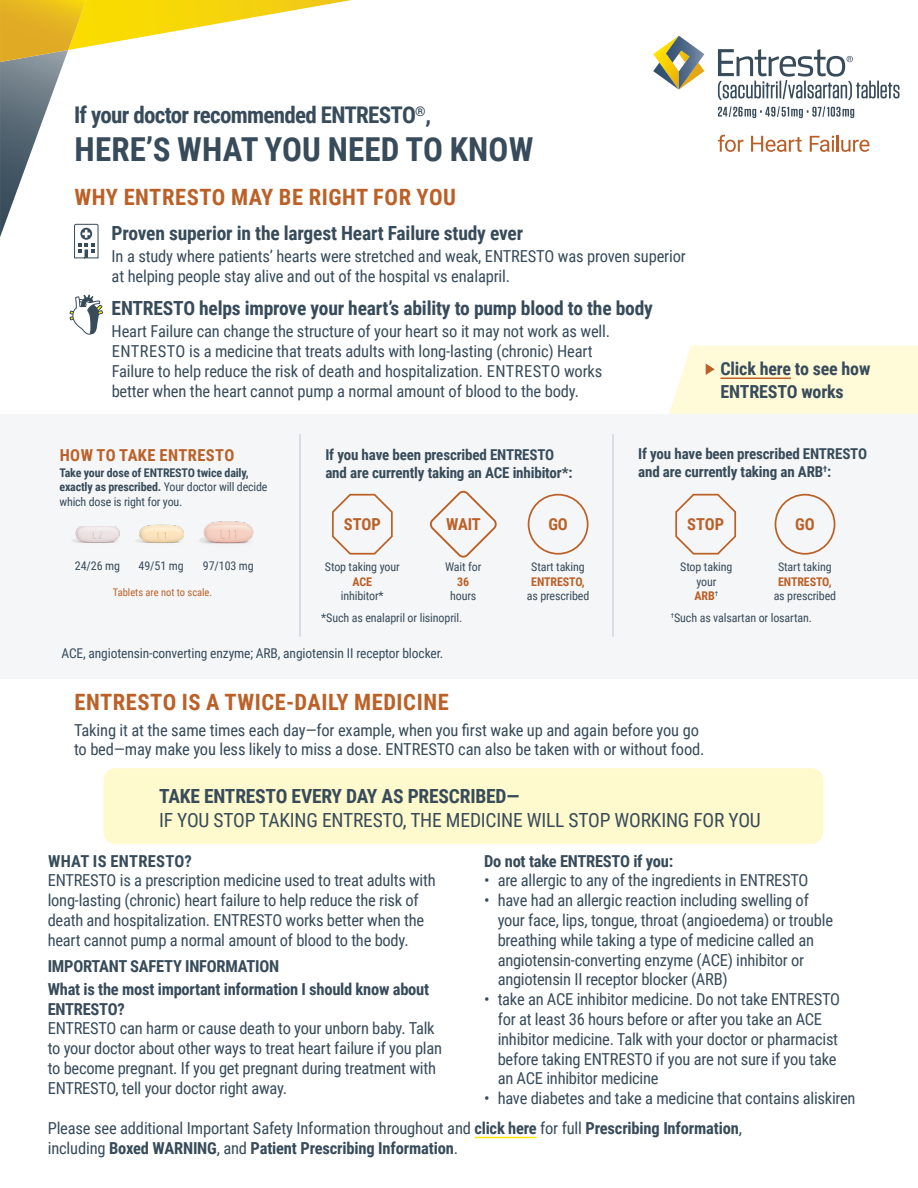
<style>
.page{position:relative;width:918px;height:1188px;background:#fff}
.page>*{position:absolute;margin:0;border:0;box-sizing:border-box;transform-origin:0 0}
.t1{font:700 33px "Roboto Condensed";letter-spacing:.005em;color:#374b5a}
.t2{font:700 22.95px "Roboto Condensed";letter-spacing:-.03em;color:#374b5a}
.t3{font:700 22.5px "Roboto Condensed";letter-spacing:.025em;color:#bb6128}
.t4{font:700 19.5px "Roboto Condensed";letter-spacing:-.01em;color:#374b5a}
.t5{font:19.5px "Roboto Condensed";letter-spacing:-.01em;color:#374b5a}
.t6{font:700 18px/22.5px "Roboto Condensed";letter-spacing:-.01em;color:#374b5a}
.t7{font:16.5px/19.8px "Roboto Condensed";letter-spacing:-.015em;color:#374b5a}
.t8{font:700 16.5px/23.1px "Roboto Condensed";letter-spacing:-.015em;color:#374b5a}
.t9{font:700 16.5px "Roboto Condensed";letter-spacing:.025em;color:#bb6128}
.t10{font:700 16.5px "Roboto Condensed";letter-spacing:.005em;color:#bb6128}
.t11{font:700 16.5px "Roboto Condensed";letter-spacing:.02em;color:#374b5a}
.t12{font:700 15px/18px "Roboto Condensed";letter-spacing:-.01em;color:#374b5a}
.t13{font:13.5px "Roboto Condensed";letter-spacing:-.01em;color:#374b5a}
.t14{font:12px/14.4px "Roboto Condensed";letter-spacing:-.01em;color:#374b5a;text-align:center}
.t15{font:700 12px/14.4px "Roboto Condensed";letter-spacing:-.015em;color:#374b5a}
.t16{font:700 12px "Roboto Condensed";letter-spacing:-.01em;color:#bb6128}
.t17{font:10.5px "Roboto Condensed";color:#bb6128}
.s1{font-weight:400}
.s2{font-weight:700;color:#bb6128}
.s3{font-weight:700}
</style>
<div class="page">
<div style="left:0;top:414px;width:918px;height:265px;background:#f5f6f7"></div>
<div style="left:775px;top:494px;width:60px;height:61px;border:2px solid #bb6128;border-radius:50%"></div>
<div style="left:528px;top:494px;width:61px;height:61px;border:2px solid #bb6128;border-radius:50%"></div>
<svg style="left:429px;top:491px;width:68px;height:67px"></svg>
<svg style="left:332px;top:493px;width:61px;height:62px"></svg>
<svg style="left:675px;top:493px;width:62px;height:62px"></svg>
<hr style="left:299px;top:434px;width:2px;height:203px;background:#c4cbda">
<img style="left:199px;top:521px;width:55px;height:23px">
<img style="left:136px;top:524px;width:48px;height:19px">
<img style="left:72px;top:526px;width:48px;height:17px">
<div style="left:103px;top:768px;width:720px;height:76px;background:#fffacd;border-radius:12px"></div>
<hr style="left:612px;top:434px;width:2px;height:203px;background:#c4cbda">
<svg style="left:69px;top:294px;width:35px;height:41px"></svg>
<svg style="left:0;top:0;width:352px;height:259px"></svg>
<hr style="left:475px;top:1137px;width:62px;height:1px;background:#ffe700">
<svg style="left:718px;top:135px;width:26px;height:17px"></svg>
<svg style="left:751px;top:136px;width:51px;height:16px"></svg>
<svg style="left:810px;top:135px;width:59px;height:17px"></svg>
<svg style="left:718px;top:106px;width:136px;height:12px"></svg>
<svg style="left:718px;top:49px;width:182px;height:51px"></svg>
<svg style="left:653px;top:36px;width:51px;height:54px"></svg>
<div style="left:669px;top:346px;width:249px;height:68px;background:#fffbd9"></div>
<h2 class="t2" style="left:74px;top:99px;width:358px">If your doctor recommended ENTRESTO<sup>®</sup>,</h2>
<h1 class="t1" style="left:75px;top:126px;width:460px">HERE’S WHAT YOU NEED TO KNOW</h1>
<h3 class="t3" style="left:74px;top:182px;width:383px">WHY ENTRESTO MAY BE RIGHT FOR YOU</h3>
<p class="t4" style="left:112px;top:219px;width:413px">Proven superior in the largest Heart Failure study ever</p>
<p class="t7" style="left:112px;top:246px;width:576px">In a study where patients’ hearts were stretched and weak, ENTRESTO was proven superior at helping people stay alive and out of the hospital vs enalapril.</p>
<p class="t7" style="left:112px;top:321px;width:500px">Heart Failure can change the structure of your heart so it may not work as well.<br>ENTRESTO is a medicine that treats adults with long-lasting (chronic) Heart Failure to help reduce the risk of death and hospitalization. ENTRESTO works better when the heart cannot pump a normal amount of blood to the body.</p>
<p class="t4" style="left:112px;top:295px;width:543px">ENTRESTO helps improve your heart’s ability to pump blood to the body</p>
<p class="t6" style="left:721px;top:357px;width:151px">Click here to see how<br>ENTRESTO works</p>
<p class="t9" style="left:60px;top:443px;width:176px">HOW TO TAKE ENTRESTO</p>
<p class="t15" style="left:59px;top:465px;width:210px">Take your dose of ENTRESTO twice daily, exactly as prescribed. <span class="s1">Your doctor will decide which dose is right for you.</span></p>
<p class="t14" style="left:75px;top:558px;width:47px">24/26 mg</p>
<p class="t14" style="left:139px;top:558px;width:47px">49/51 mg</p>
<p class="t14" style="left:203px;top:558px;width:52px">97/103 mg</p>
<p class="t17" style="left:113px;top:585px;width:101px">Tablets are not to scale.</p>
<p class="t12" style="left:325px;top:445px;width:249px">If you have been prescribed ENTRESTO and are currently taking an ACE inhibitor*:</p>
<p class="t12" style="left:638px;top:444px;width:230px">If you have been prescribed ENTRESTO and are currently taking an ARB<sup>†</sup>:</p>
<p class="t10" style="left:344px;top:513px;width:38px">STOP</p>
<p class="t10" style="left:446px;top:513px;width:36px">WAIT</p>
<p class="t10" style="left:548px;top:513px;width:21px">GO</p>
<p class="t10" style="left:687px;top:513px;width:38px">STOP</p>
<p class="t10" style="left:795px;top:513px;width:21px">GO</p>
<p class="t14" style="left:325px;top:559px;width:76px">Stop taking your</p>
<p class="t16" style="left:353px;top:573px;width:21px">ACE</p>
<p class="t14" style="left:341px;top:588px;width:44px">inhibitor*</p>
<p class="t14" style="left:445px;top:559px;width:38px">Wait for</p>
<p class="t16" style="left:457px;top:573px;width:14px">36</p>
<p class="t14" style="left:450px;top:588px;width:28px">hours</p>
<p class="t14" style="left:531px;top:559px;width:55px">Start taking</p>
<p class="t16" style="left:531px;top:573px;width:55px">ENTRESTO,</p>
<p class="t14" style="left:527px;top:588px;width:64px">as prescribed</p>
<p class="t14" style="left:680px;top:559px;width:54px">Stop taking your<br><span class="s2">ARB</span><sup>†</sup></p>
<p class="t14" style="left:778px;top:559px;width:55px">Start taking</p>
<p class="t16" style="left:778px;top:573px;width:55px">ENTRESTO,</p>
<p class="t14" style="left:774px;top:588px;width:64px">as prescribed</p>
<p class="t14" style="left:321px;top:610px;width:143px">*Such as enalapril or lisinopril.</p>
<p class="t14" style="left:671px;top:610px;width:143px"><sup>†</sup>Such as valsartan or losartan.</p>
<p class="t13" style="left:61px;top:644px;width:383px">ACE, angiotensin-converting enzyme; ARB, angiotensin II receptor blocker.</p>
<h3 class="t3" style="left:74px;top:687px;width:376px">ENTRESTO IS A TWICE-DAILY MEDICINE</h3>
<p class="t7" style="left:74px;top:719px;width:632px">Taking it at the same times each day—for example, when you first wake up and again before you go to bed—may make you less likely to miss a dose. ENTRESTO can also be taken with or without food.</p>
<p class="t4" style="left:159px;top:783px;width:362px">TAKE ENTRESTO EVERY DAY AS PRESCRIBED—</p>
<p class="t5" style="left:159px;top:806px;width:603px">IF YOU STOP TAKING ENTRESTO, THE MEDICINE WILL STOP WORKING FOR YOU</p>
<p class="t11" style="left:48px;top:849px;width:145px">WHAT IS ENTRESTO?</p>
<p class="t7" style="left:48px;top:870px;width:390px">ENTRESTO is a prescription medicine used to treat adults with long-lasting (chronic) heart failure to help reduce the risk of death and hospitalization. ENTRESTO works better when the heart cannot pump a normal amount of blood to the body.</p>
<p class="t8" style="left:48px;top:954px;width:383px">IMPORTANT SAFETY INFORMATION<br>What is the most important information I should know about</p>
<p class="t8" style="left:48px;top:997px;width:79px">ENTRESTO?</p>
<p class="t7" style="left:48px;top:1018px;width:396px">ENTRESTO can harm or cause death to your unborn baby. Talk to your doctor about other ways to treat heart failure if you plan to become pregnant. If you get pregnant during treatment with ENTRESTO, tell your doctor right away.</p>
<p class="t8" style="left:484px;top:849px;width:191px">Do not take ENTRESTO if you:</p>
<p class="t7" style="left:484px;top:870px;width:326px">• are allergic to any of the ingredients in ENTRESTO</p>
<p class="t7" style="left:498px;top:890px;width:337px;text-indent:-13px">• have had an allergic reaction including swelling of your face, lips, tongue, throat (angioedema) or trouble breathing while taking a type of medicine called an angiotensin-converting enzyme (ACE) inhibitor or angiotensin II receptor blocker (ARB)</p>
<p class="t7" style="left:498px;top:989px;width:344px;text-indent:-13px">• take an ACE inhibitor medicine. Do not take ENTRESTO for at least 36 hours before or after you take an ACE inhibitor medicine. Talk with your doctor or pharmacist before taking ENTRESTO if you are not sure if you take an ACE inhibitor medicine</p>
<p class="t7" style="left:484px;top:1088px;width:373px">• have diabetes and take a medicine that contains aliskiren</p>
<p class="t7" style="left:48px;top:1118px;width:696px">Please see additional Important Safety Information throughout and <span class="s3">click here</span> for full <span class="s3">Prescribing Information</span>, including <span class="s3">Boxed WARNING</span>, and <span class="s3">Patient Prescribing Information</span>.</p>
</div>
